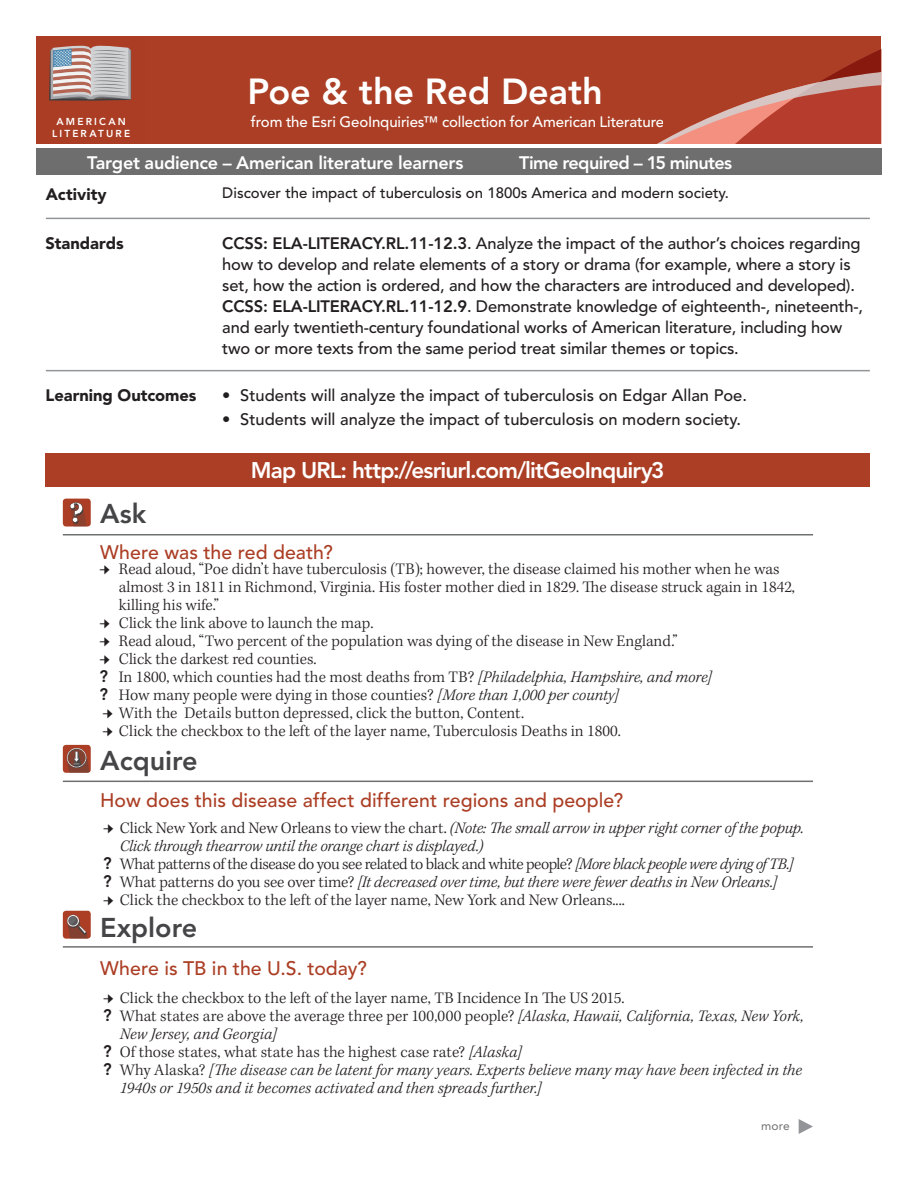
<style>
.page{position:relative;width:918px;height:1188px;background:#fff}
.page>*{position:absolute;margin:0;border:0;box-sizing:border-box;transform-origin:0 0}
.Header_white{font:800 36px "Avenir LT Std";letter-spacing:-.005em;color:#fff}
.Content_Head{font:800 27px "Avenir LT Std";color:#454548}
.Avenir_pp{font:800 22.5px "Avenir LT Std";letter-spacing:-.04em;color:#fff}
.Content_Subhead{font:500 19.5px "Avenir LT Std";letter-spacing:.005em;color:#ab3e24}
.Content_Head-2{font:800 18px "Avenir LT Std";letter-spacing:-.015em;color:#fff}
.Avenir_pp-2{font:800 18px "Avenir LT Std";letter-spacing:-.035em;color:#fff}
.t1{font:300 16.5px/18px "Kepler Std";color:#231f20}
.Avenir_pp-3{font:500 16.5px/21px "Avenir LT Std";letter-spacing:-.01em;color:#231f20}
.t2{font:italic 300 16.5px/18px "Kepler Std";color:#231f20}
.t3{font:300 16.5px "Kepler Std";letter-spacing:-.025em;color:#231f20}
.Avenir_pp-4{font:900 16.5px "Avenir LT Std";color:#231f20}
.Avenir_pp-5{font:500 15px "Avenir LT Std";color:#231f20}
.Content_Head-3{font:500 15px "Avenir LT Std";letter-spacing:-.01em;color:#fff}
.Kepler_bullet_pp{font:12px "Avenir LT Std";color:#6d6f70}
.t4{font:800 10.05px/12px "Avenir LT Std";letter-spacing:.22em;color:#fff;text-align:center}
.s1{font-weight:800}
.s2{font-family:"Avenir LT Std";font-weight:800}
.s3{font-style:italic}
.s4{font-style:normal}
.s5{font-family:"Avenir LT Std";font-weight:800;font-style:normal}
</style>
<div class="page">
<div style="left:36px;top:148px;width:845px;height:28px;background:#6e6e6e"></div>
<div style="left:37px;top:36px;width:844px;height:108px;background:#ab3e24"></div>
<div style="left:46px;top:453px;width:824px;height:33px;background:#ab3e24"></div>
<svg style="left:657px;top:49px;width:224px;height:95px"></svg>
<hr style="left:46px;top:218px;width:824px;height:1px;background:#929497">
<hr style="left:46px;top:370px;width:824px;height:1px;background:#929497">
<svg style="left:49px;top:46px;width:82px;height:55px"></svg>
<hr style="left:63px;top:781px;width:750px;height:1px;background:#6d6f70">
<hr style="left:63px;top:946px;width:750px;height:2px;background:#6d6f70">
<hr style="left:63px;top:534px;width:750px;height:1px;background:#6d6f70">
<svg style="left:799px;top:1119px;width:14px;height:15px"></svg>
<div style="left:63px;top:499px;width:28px;height:27px;background:#ab3e24;border-radius:3px"></div>
<div style="left:63px;top:745px;width:28px;height:28px;background:#ab3e24;border-radius:3px"></div>
<div style="left:63px;top:911px;width:28px;height:28px;background:#ab3e24;border-radius:3px"></div>
<svg style="left:70px;top:502px;width:17px;height:24px"></svg>
<svg style="left:67px;top:748px;width:23px;height:25px"></svg>
<svg style="left:67px;top:915px;width:21px;height:24px"></svg>
<p class="Header_white" style="left:248px;top:70px;width:357px">Poe &amp; the Red Death</p>
<p class="Content_Head-3" style="left:251px;top:113px;width:415px">from the Esri GeoInquiries™ collection for American Literature</p>
<p class="Avenir_pp-2" style="left:519px;top:152px;width:214px">Time required – 15 minutes</p>
<p class="t4" style="left:52px;top:115px;width:80px">AMERICAN<br>LITERATURE</p>
<p class="Content_Head-2" style="left:87px;top:152px;width:378px">Target audience – American literature learners</p>
<p class="Avenir_pp-4" style="left:46px;top:184px;width:62px">Activity</p>
<p class="Avenir_pp-4" style="left:46px;top:233px;width:80px">Standards</p>
<p class="Avenir_pp-4" style="left:46px;top:385px;width:152px">Learning Outcomes</p>
<p class="Content_Head" style="left:100px;top:498px;width:47px">Ask</p>
<p class="Avenir_pp-5" style="left:222px;top:184px;width:508px">Discover the impact of tuberculosis on 1800s America and modern society.</p>
<p class="Avenir_pp-3" style="left:222px;top:233px;width:640px"><span class="s1">CCSS: ELA-LITERACY.RL.11-12.3</span>. Analyze the impact of the author’s choices regarding how to develop and relate elements of a story or drama (for example, where a story is set, how the action is ordered, and how the characters are introduced and developed).</p>
<p class="Avenir_pp-3" style="left:222px;top:296px;width:642px"><span class="s1">CCSS: ELA-LITERACY.RL.11-12.9</span>. Demonstrate knowledge of eighteenth-, nineteenth-, and early twentieth-century foundational works of American literature, including how two or more texts from the same period treat similar themes or topics.</p>
<p class="Avenir_pp-3" style="left:222px;top:385px;width:526px">• Students will analyze the impact of tuberculosis on Edgar Allan Poe.</p>
<p class="Avenir_pp-3" style="left:222px;top:409px;width:520px">• Students will analyze the impact of tuberculosis on modern society.</p>
<p class="Avenir_pp" style="left:251px;top:457px;width:415px">Map URL: http://esriurl.com/litGeoInquiry3</p>
<p class="Content_Subhead" style="left:100px;top:541px;width:234px">Where was the red death?</p>
<p class="t1" style="left:119px;top:561px;width:678px">Read aloud, “Poe didn’t have tuberculosis (TB); however, the disease claimed his mother when he was almost 3 in 1811 in Richmond, Virginia. His foster mother died in 1829. The disease struck again in 1842, killing his wife.”</p>
<p class="t1" style="left:119px;top:615px;width:256px">Click the link above to launch the map.</p>
<p class="t1" style="left:119px;top:633px;width:560px">Read aloud, “Two percent of the population was dying of the disease in New England.”</p>
<p class="t1" style="left:119px;top:651px;width:199px">Click the darkest red counties.</p>
<p class="t1" style="left:99px;top:669px;width:614px"><span class="s2">?</span> In 1800, which counties had the most deaths from TB? <span class="s3">[Philadelphia, Hampshire, and more]</span></p>
<p class="t1" style="left:99px;top:687px;width:521px"><span class="s2">?</span> How many people were dying in those counties? <span class="s3">[More than 1,000 per county]</span></p>
<p class="t1" style="left:119px;top:705px;width:407px">With the Details button depressed, click the button, Content.</p>
<p class="t1" style="left:119px;top:723px;width:503px">Click the checkbox to the left of the layer name, Tuberculosis Deaths in 1800.</p>
<p class="Content_Head" style="left:100px;top:745px;width:99px">Acquire</p>
<p class="Content_Subhead" style="left:100px;top:789px;width:524px">How does this disease affect different regions and people?</p>
<p class="t2" style="left:120px;top:819px;width:686px"><span class="s4">Click New York and New Orleans to view the chart.</span> (Note: The small arrow in upper right corner of the popup.<br>Click through thearrow until the orange chart is displayed.)</p>
<p class="t3" style="left:103px;top:854px;width:692px"><span class="s2">?</span> What patterns of the disease do you see related to black and white people? <span class="s3">[More black people were dying of TB.]</span></p>
<p class="t2" style="left:103px;top:873px;width:676px"><span class="s5">?</span> <span class="s4">What patterns do you see over time?</span> [It decreased over time, but there were fewer deaths in New Orleans.]</p>
<p class="t1" style="left:120px;top:891px;width:507px">Click the checkbox to the left of the layer name, New York and New Orleans....</p>
<p class="Content_Head" style="left:100px;top:911px;width:99px">Explore</p>
<p class="Content_Subhead" style="left:100px;top:957px;width:268px">Where is TB in the U.S. today?</p>
<p class="t1" style="left:120px;top:990px;width:506px">Click the checkbox to the left of the layer name, TB Incidence In The US 2015.</p>
<p class="t2" style="left:120px;top:1008px;width:685px;text-indent:-16px"><span class="s5">?</span> <span class="s4">What states are above the average three per 100,000 people?</span> [Alaska, Hawaii, California, Texas, New York,<br>New Jersey, and Georgia]</p>
<p class="t1" style="left:103px;top:1044px;width:420px"><span class="s2">?</span> Of those states, what state has the highest case rate? <span class="s3">[Alaska]</span></p>
<p class="t2" style="left:120px;top:1062px;width:684px;text-indent:-16px"><span class="s5">?</span> <span class="s4">Why Alaska?</span> [The disease can be latent for many years. Experts believe many may have been infected in the<br>1940s or 1950s and it becomes activated and then spreads further.]</p>
<p class="Kepler_bullet_pp" style="left:761px;top:1118px;width:30px">more</p>
</div>
